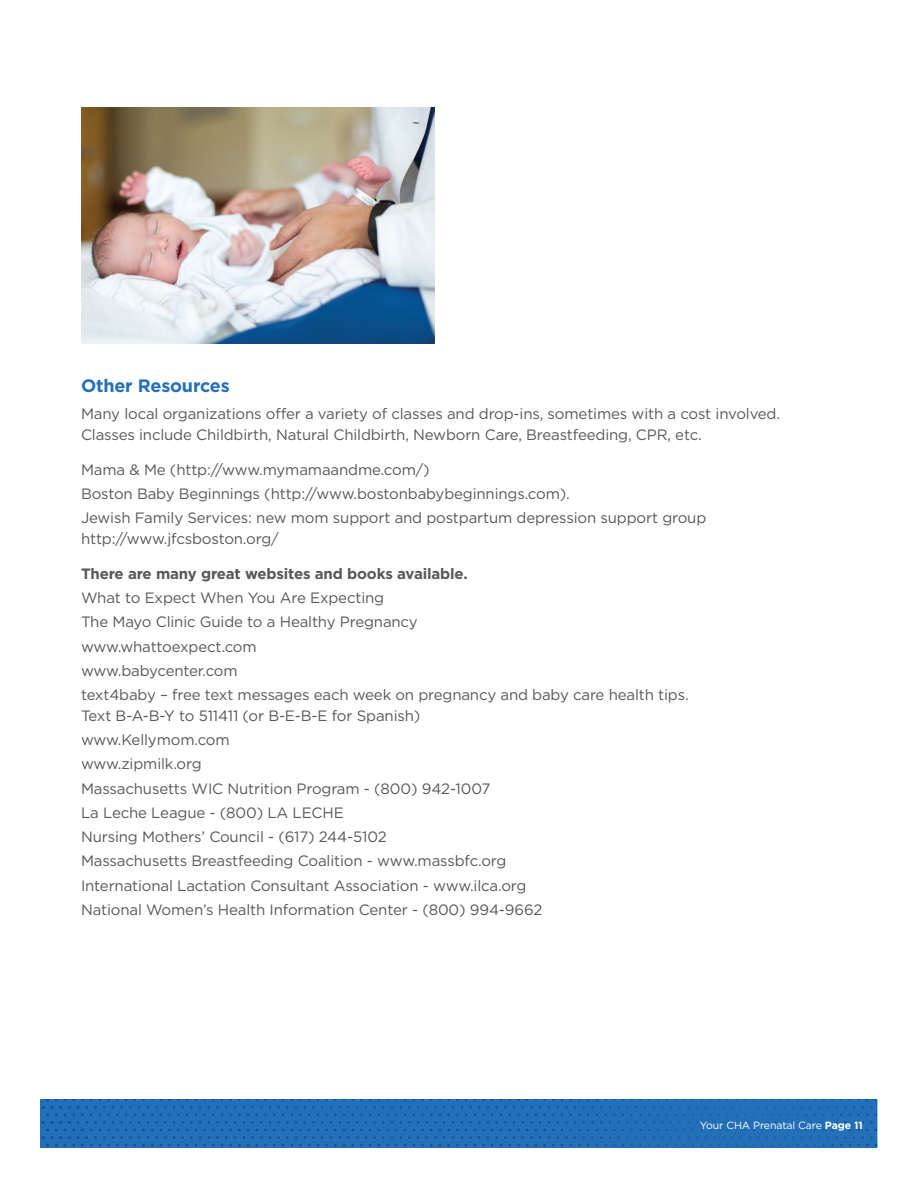
<style>
.page{position:relative;width:918px;height:1188px;background:#fff}
.page>*{position:absolute;margin:0;border:0;box-sizing:border-box;transform-origin:0 0}
.t1{font:700 18px "Gotham";letter-spacing:-.01em;color:#2370b9}
.t2{font:15px/24.3px "Gotham";letter-spacing:-.01em;color:#57585a}
.t3{font:700 15px "Gotham";letter-spacing:-.01em;color:#57585a}
.t4{font:10.5px "Gotham";letter-spacing:-.01em;color:#fff}
.s1{font-weight:700}
</style>
<div class="page">
<svg style="left:40px;top:1099px;width:838px;height:49px;background:#216db7"></svg>
<img style="left:81px;top:108px;width:353px;height:235px">
<p class="t1" style="left:81px;top:373px;width:150px">Other Resources</p>
<p class="t2" style="left:81px;top:403px;width:701px;line-height:21px">Many local organizations offer a variety of classes and drop-ins, sometimes with a cost involved.<br>Classes include Childbirth, Natural Childbirth, Newborn Care, Breastfeeding, CPR, etc.</p>
<p class="t2" style="left:81px;top:457px;width:627px">Mama &amp; Me (http://www.mymamaandme.com/)<br>Boston Baby Beginnings (http://www.bostonbabybeginnings.com).<br>Jewish Family Services: new mom support and postpartum depression support group</p>
<p class="t2" style="left:81px;top:527px;width:199px">http://www.jfcsboston.org/</p>
<p class="t3" style="left:81px;top:564px;width:388px">There are many great websites and books available.</p>
<p class="t2" style="left:81px;top:585px;width:609px">What to Expect When You Are Expecting<br>The Mayo Clinic Guide to a Healthy Pregnancy<br>www.whattoexpect.com<br>www.babycenter.com<br>text4baby – free text messages each week on pregnancy and baby care health tips.</p>
<p class="t2" style="left:81px;top:703px;width:463px">Text B-A-B-Y to 511411 (or B-E-B-E for Spanish) www.Kellymom.com<br>www.zipmilk.org<br>Massachusetts WIC Nutrition Program - (800) 942-1007<br>La Leche League - (800) LA LECHE<br>Nursing Mothers’ Council - (617) 244-5102<br>Massachusetts Breastfeeding Coalition - www.massbfc.org International Lactation Consultant Association - www.ilca.org National Women’s Health Information Center - (800) 994-9662</p>
<p class="t4" style="left:700px;top:1119px;width:165px">Your CHA Prenatal Care <span class="s1">Page 11</span></p>
</div>
